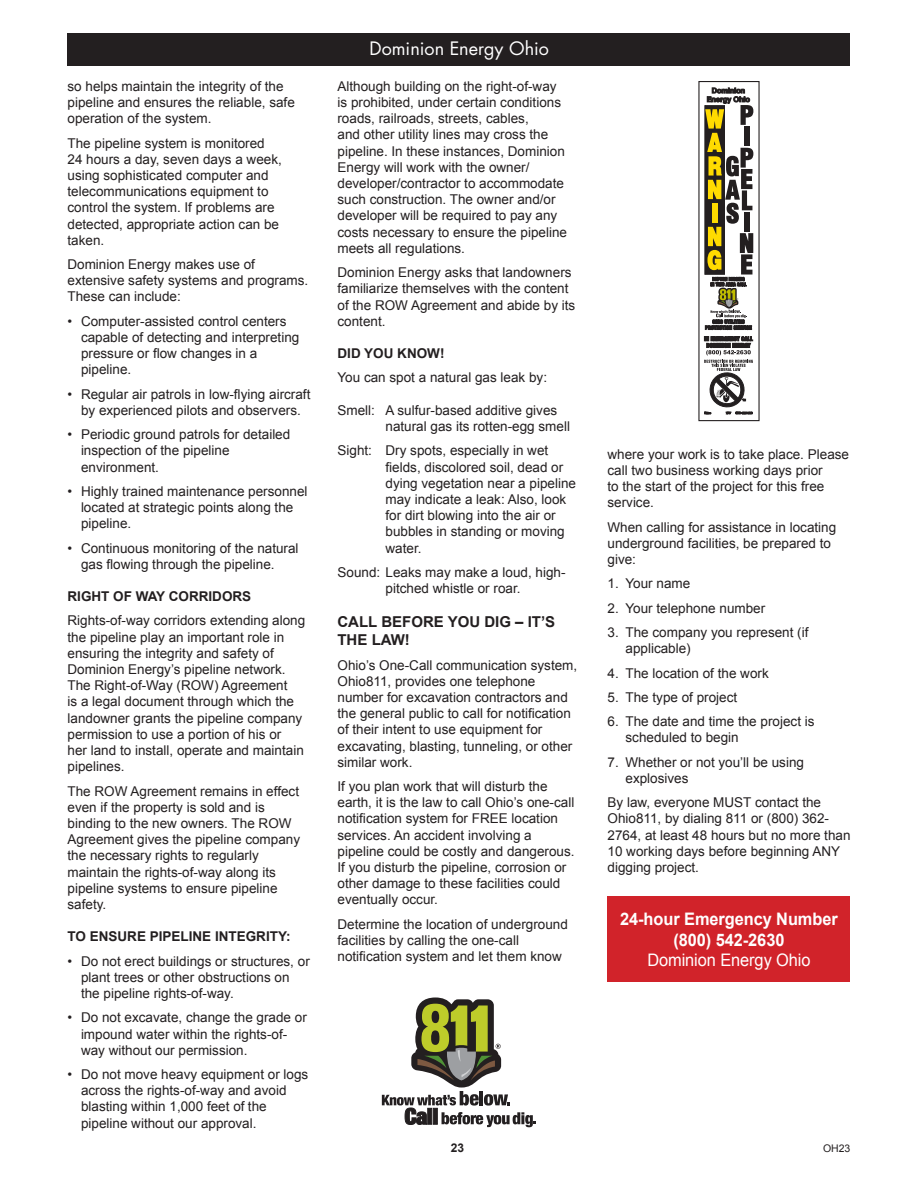
<style>
.page{position:relative;width:918px;height:1188px;background:#fff}
.page>*{position:absolute;margin:0;border:0;box-sizing:border-box;transform-origin:0 0}
.t1{font:18px "Futura";color:#fff}
.t2{font:700 17.25px "Arial";letter-spacing:-.005em;color:#fff;scale:.95 1}
.t3{font:17.25px "Arial";letter-spacing:-.005em;color:#fff;scale:.95 1}
.t4{font:700 15px/18px "Arial";color:#231f20}
.t5{font:13.5px/16.2px "Arial";color:#231f20}
.t6{font:700 13.5px "Arial";color:#231f20}
.t7{font:700 12px "Arial";color:#231f20}
.t8{font:10.5px "Arial";color:#231f20}
</style>
<div class="page">
<div style="left:608px;top:897px;width:242px;height:85px;background:#d1232a"></div>
<div style="left:68px;top:34px;width:782px;height:32px;background:#231f20"></div>
<svg style="left:382px;top:997px;width:154px;height:130px"></svg>
<svg style="left:703px;top:87px;width:51px;height:328px"></svg>
<svg style="left:705px;top:88px;width:48px;height:242px"></svg>
<svg style="left:704px;top:336px;width:49px;height:78px"></svg>
<p class="t5" style="left:68px;top:78px;width:229px">so helps maintain the integrity of the pipeline and ensures the reliable, safe operation of the system.</p>
<p class="t5" style="left:68px;top:135px;width:216px">The pipeline system is monitored<br>24 hours a day, seven days a week, using sophisticated computer and telecommunications equipment to control the system. If problems are detected, appropriate action can be taken.</p>
<p class="t5" style="left:68px;top:256px;width:242px">Dominion Energy makes use of extensive safety systems and programs.<br>These can include:</p>
<p class="t5" style="left:68px;top:313px;width:221px">• Computer-assisted control centers</p>
<p class="t5" style="left:81px;top:329px;width:220px">capable of detecting and interpreting</p>
<p class="t5" style="left:81px;top:345px;width:178px">pressure or flow changes in a</p>
<p class="t5" style="left:81px;top:362px;width:52px">pipeline.</p>
<p class="t5" style="left:68px;top:386px;width:244px">• Regular air patrols in low-flying aircraft</p>
<p class="t5" style="left:81px;top:402px;width:221px">by experienced pilots and observers.</p>
<p class="t5" style="left:68px;top:426px;width:224px">• Periodic ground patrols for detailed</p>
<p class="t5" style="left:81px;top:443px;width:150px">inspection of the pipeline environment.</p>
<p class="t5" style="left:68px;top:483px;width:242px">• Highly trained maintenance personnel</p>
<p class="t5" style="left:81px;top:499px;width:214px">located at strategic points along the</p>
<p class="t5" style="left:81px;top:516px;width:52px">pipeline.</p>
<p class="t5" style="left:68px;top:540px;width:233px">• Continuous monitoring of the natural</p>
<p class="t5" style="left:81px;top:556px;width:195px">gas flowing through the pipeline.</p>
<p class="t6" style="left:68px;top:587px;width:185px">RIGHT OF WAY CORRIDORS</p>
<p class="t5" style="left:68px;top:613px;width:239px">Rights-of-way corridors extending along the pipeline play an important role in ensuring the integrity and safety of Dominion Energy’s pipeline network.<br>The Right-of-Way (ROW) Agreement<br>is a legal document through which the landowner grants the pipeline company permission to use a portion of his or<br>her land to install, operate and maintain pipelines.</p>
<p class="t5" style="left:68px;top:783px;width:234px">The ROW Agreement remains in effect even if the property is sold and is binding to the new owners. The ROW<br>Agreement gives the pipeline company the necessary rights to regularly maintain the rights-of-way along its pipeline systems to ensure pipeline safety.</p>
<p class="t6" style="left:68px;top:928px;width:225px">TO ENSURE PIPELINE INTEGRITY:</p>
<p class="t5" style="left:68px;top:953px;width:244px">• Do not erect buildings or structures, or</p>
<p class="t5" style="left:81px;top:969px;width:210px">plant trees or other obstructions on the pipeline rights-of-way.</p>
<p class="t5" style="left:68px;top:1010px;width:241px">• Do not excavate, change the grade or</p>
<p class="t5" style="left:81px;top:1026px;width:208px">impound water within the rights-of&shy;way without our permission.</p>
<p class="t5" style="left:68px;top:1066px;width:242px">• Do not move heavy equipment or logs</p>
<p class="t5" style="left:81px;top:1083px;width:207px">across the rights-of-way and avoid blasting within 1,000 feet of the pipeline without our approval.</p>
<p class="t1" style="left:369px;top:37px;width:181px">Dominion Energy Ohio</p>
<p class="t5" style="left:338px;top:78px;width:231px">Although building on the right-of-way is prohibited, under certain conditions roads, railroads, streets, cables,<br>and other utility lines may cross the pipeline. In these instances, Dominion Energy will work with the owner/ developer/contractor to accommodate such construction. The owner and/or developer will be required to pay any costs necessary to ensure the pipeline meets all regulations.</p>
<p class="t5" style="left:338px;top:264px;width:239px">Dominion Energy asks that landowners familiarize themselves with the content of the ROW Agreement and abide by its content.</p>
<p class="t6" style="left:338px;top:344px;width:108px">DID YOU KNOW!</p>
<p class="t5" style="left:338px;top:370px;width:211px">You can spot a natural gas leak by:</p>
<p class="t5" style="left:386px;top:402px;width:186px;text-indent:-48px">Smell: A sulfur-based additive gives natural gas its rotten-egg smell</p>
<p class="t5" style="left:386px;top:443px;width:192px;text-indent:-48px">Sight: Dry spots, especially in wet fields, discolored soil, dead or dying vegetation near a pipeline may indicate a leak: Also, look for dirt blowing into the air or bubbles in standing or moving water.</p>
<p class="t5" style="left:338px;top:564px;width:230px;text-align:center">Sound: Leaks may make a loud, high&shy;pitched whistle or roar.</p>
<p class="t4" style="left:338px;top:613px;width:219px">CALL BEFORE YOU DIG – IT’S<br>THE LAW!</p>
<p class="t5" style="left:338px;top:657px;width:241px">Ohio’s One-Call communication system, Ohio811, provides one telephone number for excavation contractors and the general public to call for notification of their intent to use equipment for excavating, blasting, tunneling, or other similar work.</p>
<p class="t5" style="left:338px;top:778px;width:239px">If you plan work that will disturb the earth, it is the law to call Ohio’s one-call notification system for FREE location services. An accident involving a pipeline could be costly and dangerous.<br>If you disturb the pipeline, corrosion or other damage to these facilities could eventually occur.</p>
<p class="t5" style="left:338px;top:916px;width:232px">Determine the location of underground facilities by calling the one-call notification system and let them know</p>
<p class="t5" style="left:608px;top:446px;width:243px">where your work is to take place. Please call two business working days prior<br>to the start of the project for this free service.</p>
<p class="t5" style="left:608px;top:519px;width:230px">When calling for assistance in locating underground facilities, be prepared to give:</p>
<p class="t5" style="left:608px;top:576px;width:84px">1. Your name</p>
<p class="t5" style="left:608px;top:600px;width:159px">2. Your telephone number</p>
<p class="t5" style="left:626px;top:624px;width:185px;text-indent:-18px">3. The company you represent (if applicable)</p>
<p class="t5" style="left:608px;top:665px;width:163px">4. The location of the work</p>
<p class="t5" style="left:608px;top:689px;width:131px">5. The type of project</p>
<p class="t5" style="left:626px;top:713px;width:191px;text-indent:-18px">6. The date and time the project is scheduled to begin</p>
<p class="t5" style="left:626px;top:754px;width:180px;text-indent:-18px">7. Whether or not you’ll be using explosives</p>
<p class="t5" style="left:608px;top:794px;width:245px">By law, everyone MUST contact the<br>Ohio811, by dialing 811 or (800) 362-<br>2764, at least 48 hours but no more than<br>10 working days before beginning ANY digging project.</p>
<p class="t2" style="left:620px;top:908px;width:231px">24-hour Emergency Number</p>
<p class="t2" style="left:674px;top:928px;width:118px">(800) 542-2630</p>
<p class="t3" style="left:647px;top:949px;width:173px">Dominion Energy Ohio</p>
<p class="t7" style="left:451px;top:1140px;width:15px">23</p>
<p class="t8" style="left:823px;top:1141px;width:29px">OH23</p>
</div>
